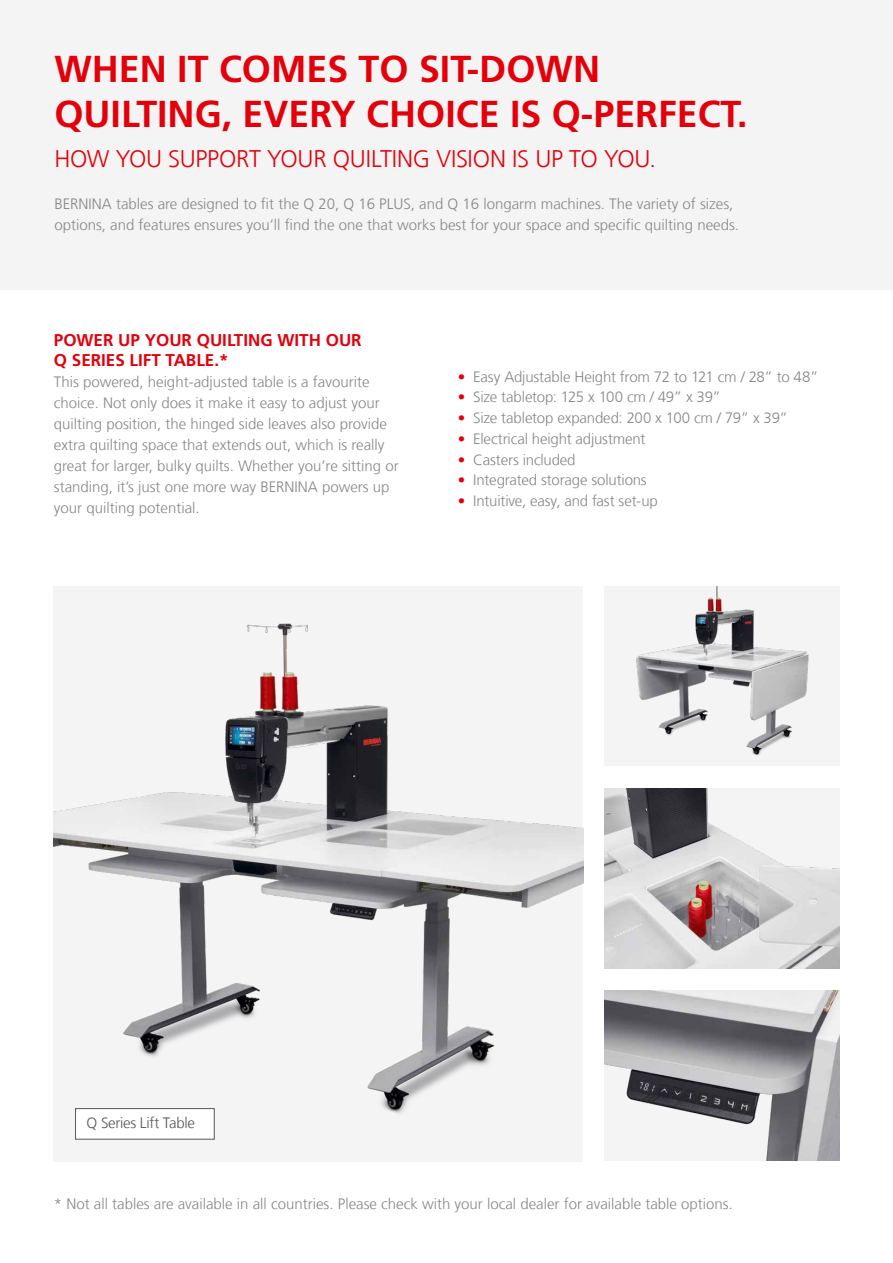
<style>
.page{position:relative;width:893px;height:1263px;background:#fff}
.page>*{position:absolute;margin:0;border:0;box-sizing:border-box;transform-origin:0 0}
.t1{font:700 37.5px/45px "Frutiger LT Com";color:#e3000b}
.t2{font:300 24px "Frutiger LT Com";letter-spacing:-.01em;color:#e3000b}
.t3{font:700 17.1px/20.4px "Frutiger LT Com";color:#e3000b}
.t4{font:300 15px/21px "Frutiger LT Com";color:#868786}
.t5{font:300 15px "Frutiger LT Com";letter-spacing:-.01em;color:#858786}
.t6{font:300 15px "Frutiger LT Com";letter-spacing:-.02em;color:#565655}
.s1{color:#e3000b}
</style>
<div class="page">
<div style="left:54px;top:586px;width:529px;height:575px;background:#f4f4f4"></div>
<img style="left:54px;top:623px;width:529px;height:491px">
<div style="left:0;top:0;width:893px;height:290px;background:#f4f4f4"></div>
<div style="left:75px;top:1108px;width:140px;height:31px;background:#fff;border:1px solid #565655"></div>
<div style="left:604px;top:586px;width:235px;height:180px;background:#f4f4f4"></div>
<img style="left:636px;top:586px;width:173px;height:170px">
<img style="left:604px;top:788px;width:235px;height:180px">
<img style="left:604px;top:990px;width:235px;height:171px">
<h1 class="t1" style="left:54px;top:47px;width:695px">WHEN IT COMES TO SIT-DOWN<br>QUILTING, EVERY CHOICE IS Q-PERFECT.</h1>
<h2 class="t2" style="left:54px;top:145px;width:603px">HOW YOU SUPPORT YOUR QUILTING VISION IS UP TO YOU.</h2>
<p class="t4" style="left:54px;top:193px;width:686px">BERNINA tables are designed to fit the Q 20, Q 16 PLUS, and Q 16 longarm machines. The variety of sizes, options, and features ensures you’ll find the one that works best for your space and specific quilting needs.</p>
<p class="t3" style="left:54px;top:329px;width:309px">POWER UP YOUR QUILTING WITH OUR<br>Q SERIES LIFT TABLE.*</p>
<p class="t4" style="left:54px;top:371px;width:346px">This powered, height-adjusted table is a favourite choice. Not only does it make it easy to adjust your quilting position, the hinged side leaves also provide extra quilting space that extends out, which is really great for larger, bulky quilts. Whether you’re sitting or standing, it’s just one more way BERNINA powers up your quilting potential.</p>
<p class="t5" style="left:458px;top:368px;width:362px"><span class="s1">•</span> Easy Adjustable Height from 72 to 121 cm / 28” to 48”</p>
<p class="t5" style="left:458px;top:388px;width:265px"><span class="s1">•</span> Size tabletop: 125 x 100 cm / 49” x 39”</p>
<p class="t5" style="left:458px;top:409px;width:332px"><span class="s1">•</span> Size tabletop expanded: 200 x 100 cm / 79” x 39”</p>
<p class="t5" style="left:458px;top:430px;width:189px"><span class="s1">•</span> Electrical height adjustment</p>
<p class="t5" style="left:458px;top:451px;width:119px"><span class="s1">•</span> Casters included</p>
<p class="t5" style="left:458px;top:471px;width:190px"><span class="s1">•</span> Integrated storage solutions</p>
<p class="t5" style="left:458px;top:492px;width:201px"><span class="s1">•</span> Intuitive, easy, and fast set-up</p>
<p class="t6" style="left:87px;top:1114px;width:110px">Q Series Lift Table</p>
<p class="t4" style="left:54px;top:1194px;width:680px">* Not all tables are available in all countries. Please check with your local dealer for available table options.</p>
</div>
